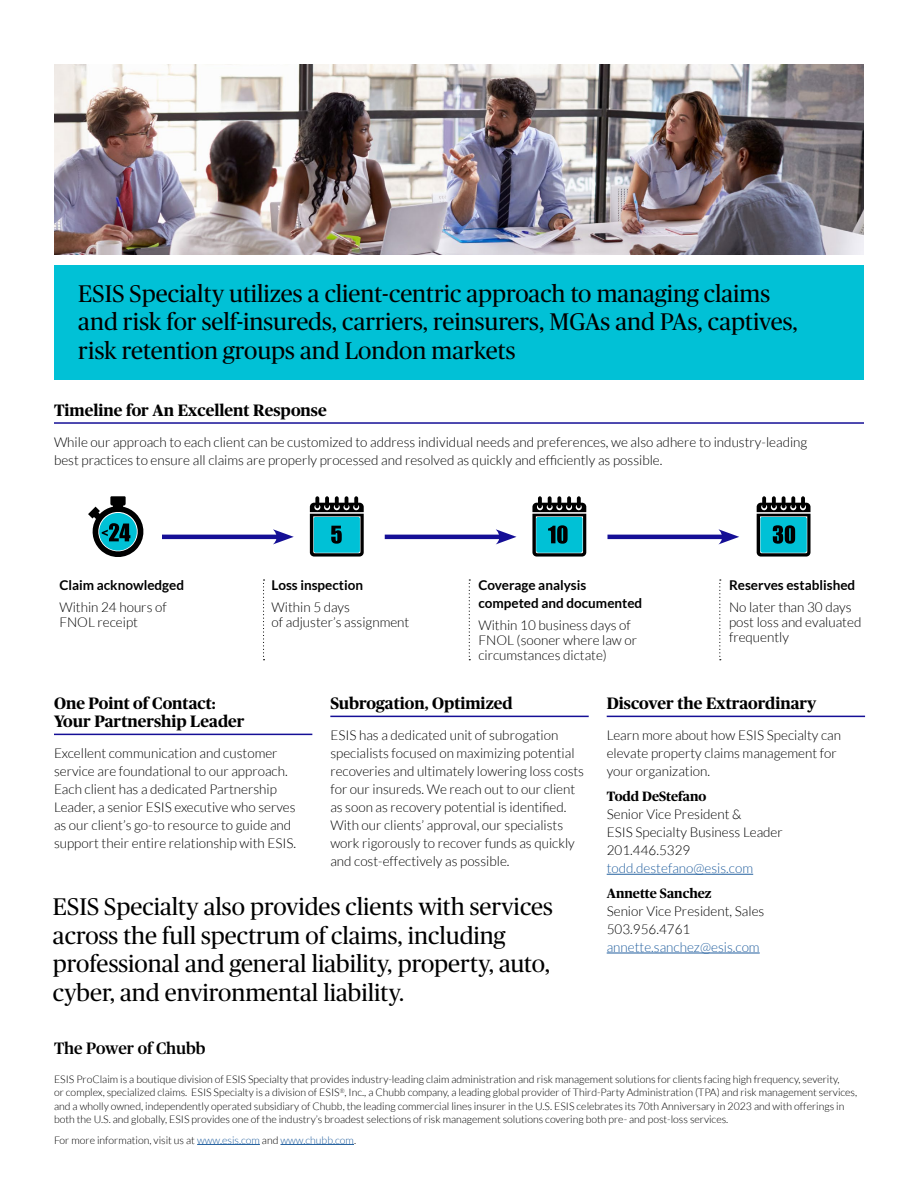
<style>
.page{position:relative;width:918px;height:1188px;background:#fff}
.page>*{position:absolute;margin:0;border:0;box-sizing:border-box;transform-origin:0 0}
.Call_Out{font:24px/28.5px "Chubb Publico";color:#000}
.H2_Subhead_w_Rule{font:700 16.5px/18px "Chubb Publico";color:#000}
.Heading_H1_Title{font:500 16.5px "Chubb Publico";color:#000}
.Body{font:300 13.5px/18px "Lato";color:#000}
.Chart_body{font:300 13.5px/15px "Lato";color:#000}
.H2_Lato{font:700 13.5px/18px "Lato";color:#000}
.Body-2{font:700 13.5px "Chubb Publico";color:#000}
.Chart_body-2{font:700 13.5px "Lato";color:#000}
.Body-3{font:300 10.5px/13.5px "Lato";color:#000}
.s1{color:#215e9e}
</style>
<div class="page">
<img style="left:54px;top:65px;width:810px;height:190px">
<div style="left:54px;top:266px;width:810px;height:114px;background:#01c1d6"></div>
<hr style="left:54px;top:422px;width:810px;height:2px;background:#150f96">
<svg style="left:88px;top:496px;width:56px;height:61px"></svg>
<svg style="left:310px;top:496px;width:54px;height:61px;background:#2a838c"></svg>
<svg style="left:757px;top:496px;width:54px;height:61px;background:#2b7b83"></svg>
<svg style="left:532px;top:496px;width:54px;height:61px;background:#2a7d86"></svg>
<hr style="left:162px;top:535px;width:119px;height:4px;background:#150f96">
<svg style="left:273px;top:529px;width:21px;height:15px"></svg>
<hr style="left:385px;top:535px;width:119px;height:4px;background:#150f96">
<svg style="left:496px;top:529px;width:21px;height:15px"></svg>
<hr style="left:608px;top:535px;width:119px;height:4px;background:#150f96">
<svg style="left:718px;top:529px;width:21px;height:15px"></svg>
<svg style="left:263px;top:579px;width:2px;height:81px"></svg>
<svg style="left:469px;top:579px;width:1px;height:81px"></svg>
<svg style="left:719px;top:579px;width:2px;height:81px"></svg>
<hr style="left:54px;top:734px;width:258px;height:1px;background:#150f96">
<hr style="left:330px;top:716px;width:259px;height:1px;background:#150f96">
<hr style="left:607px;top:716px;width:258px;height:1px;background:#150f96">
<hr style="left:607px;top:874px;width:146px;height:1px;background:#215e9e">
<hr style="left:607px;top:953px;width:153px;height:1px;background:#215e9e">
<hr style="left:197px;top:1144px;width:63px;height:1px;background:#215e9e">
<hr style="left:281px;top:1144px;width:73px;height:1px;background:#215e9e">
<h1 class="Call_Out" style="left:78px;top:278px;width:721px">ESIS Specialty utilizes a client-centric approach to managing claims and risk for self-insureds, carriers, reinsurers, MGAs and PAs, captives, risk retention groups and London markets</h1>
<h2 class="H2_Subhead_w_Rule" style="left:54px;top:400px;width:274px">Timeline for An Excellent Response</h2>
<p class="Body" style="left:54px;top:433px;width:755px">While our approach to each client can be customized to address individual needs and preferences, we also adhere to industry-leading best practices to ensure all claims are properly processed and resolved as quickly and efficiently as possible.</p>
<h2 class="H2_Lato" style="left:59px;top:576px;width:126px">Claim acknowledged</h2>
<p class="Chart_body" style="left:59px;top:599px;width:109px">Within 24 hours of<br>FNOL receipt</p>
<h2 class="H2_Lato" style="left:272px;top:576px;width:93px">Loss inspection</h2>
<p class="Chart_body" style="left:272px;top:599px;width:139px">Within 5 days<br>of adjuster’s assignment</p>
<h2 class="H2_Lato" style="left:478px;top:576px;width:165px">Coverage analysis competed and documented</h2>
<p class="Chart_body" style="left:478px;top:617px;width:160px">Within 10 business days of<br>FNOL (sooner where law or circumstances dictate)</p>
<p class="Chart_body-2" style="left:729px;top:577px;width:128px">Reserves established</p>
<p class="Chart_body" style="left:729px;top:599px;width:134px">No later than 30 days post loss and evaluated frequently</p>
<h2 class="H2_Subhead_w_Rule" style="left:54px;top:693px;width:192px">One Point of Contact:<br>Your Partnership Leader</h2>
<p class="Body" style="left:54px;top:745px;width:244px">Excellent communication and customer service are foundational to our approach.<br>Each client has a dedicated Partnership Leader, a senior ESIS executive who serves as our client’s go-to resource to guide and support their entire relationship with ESIS.</p>
<h2 class="H2_Subhead_w_Rule" style="left:330px;top:693px;width:184px">Subrogation, Optimized</h2>
<p class="Body" style="left:330px;top:727px;width:255px">ESIS has a dedicated unit of subrogation specialists focused on maximizing potential recoveries and ultimately lowering loss costs for our insureds. We reach out to our client as soon as recovery potential is identified.<br>With our clients’ approval, our specialists work rigorously to recover funds as quickly and cost-effectively as possible.</p>
<h2 class="H2_Subhead_w_Rule" style="left:607px;top:693px;width:211px">Discover the Extraordinary</h2>
<p class="Body" style="left:607px;top:727px;width:236px">Learn more about how ESIS Specialty can elevate property claims management for your organization.</p>
<p class="Body-2" style="left:607px;top:787px;width:101px">Todd DeStefano</p>
<p class="Body" style="left:607px;top:805px;width:178px">Senior Vice President &amp;<br>ESIS Specialty Business Leader<br>201.446.5329 <span class="s1">todd.destefano@esis.com</span></p>
<p class="Body-2" style="left:607px;top:883px;width:106px">Annette Sanchez</p>
<p class="Body" style="left:607px;top:902px;width:159px">Senior Vice President, Sales<br>503.956.4761 <span class="s1">annette.sanchez@esis.com</span></p>
<h1 class="Call_Out" style="left:53px;top:891px;width:502px">ESIS Specialty also provides clients with services across the full spectrum of claims, including professional and general liability, property, auto, cyber, and environmental liability.</h1>
<h1 class="Heading_H1_Title" style="left:54px;top:1037px;width:153px">The Power of Chubb</h1>
<p class="Body-3" style="left:54px;top:1072px;width:805px">ESIS ProClaim is a boutique division of ESIS Specialty that provides industry-leading claim administration and risk management solutions for clients facing high frequency, severity,<br>or complex, specialized claims. ESIS Specialty is a division of ESIS<sup>®</sup>, Inc., a Chubb company, a leading global provider of Third-Party Administration (TPA) and risk management services, and a wholly owned, independently operated subsidiary of Chubb, the leading commercial lines insurer in the U.S. ESIS celebrates its 70th Anniversary in 2023 and with offerings in both the U.S. and globally, ESIS provides one of the industry’s broadest selections of risk management solutions covering both pre- and post-loss services.</p>
<p class="Body-3" style="left:54px;top:1133px;width:304px">For more information, visit us at <span class="s1">www.esis.com</span> and <span class="s1">www.chubb.com</span>.</p>
</div>
